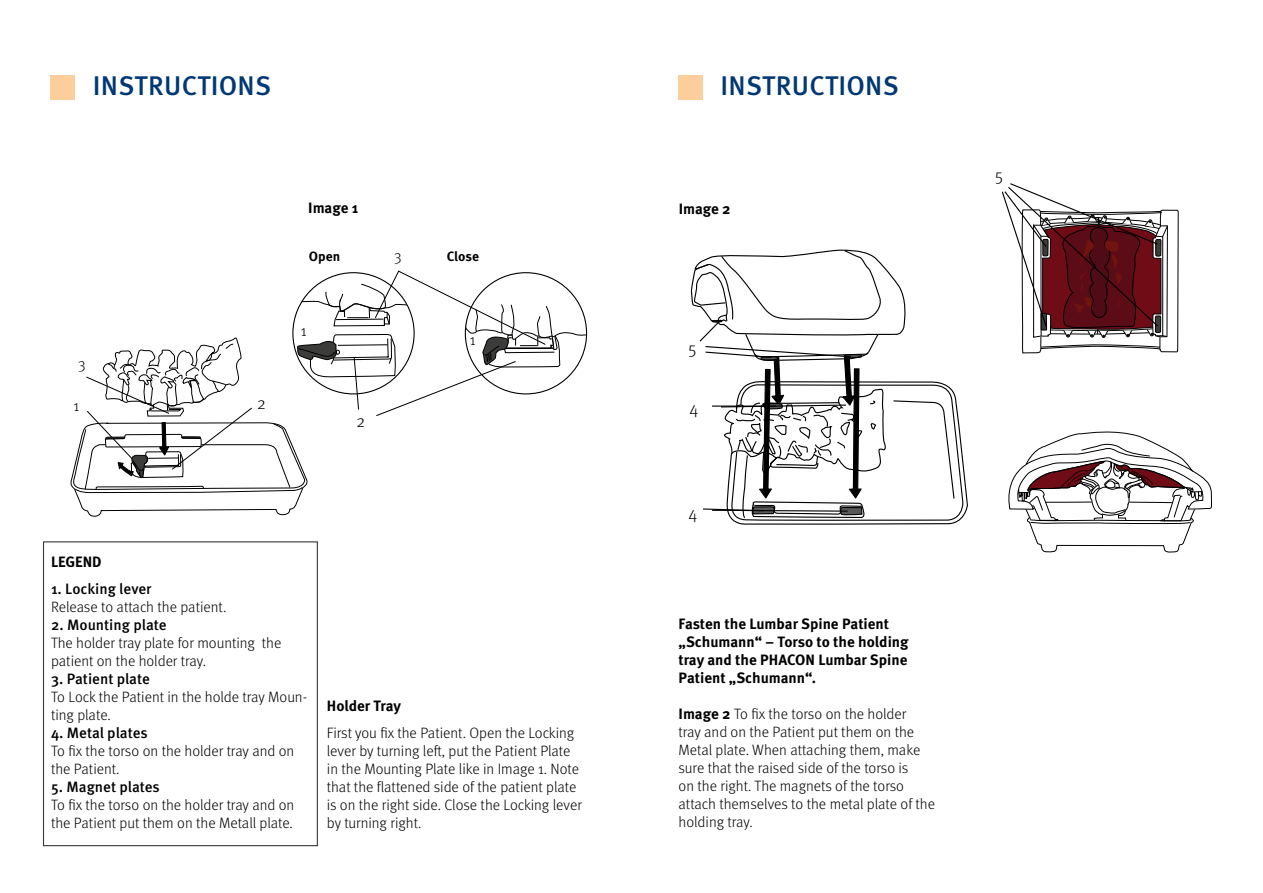
<style>
.page{position:relative;width:1263px;height:893px;background:#fff}
.page>*{position:absolute;margin:0;border:0;box-sizing:border-box;transform-origin:0 0}
.t1{font:500 27px "Meta OT";letter-spacing:.01em;color:#003875}
.t2{font:300 17.1px "Meta OT";color:#000}
.t3{font:300 15.45px "Meta OT";color:#000}
.t4{font:300 15px/18px "Meta OT";color:#000}
.t5{font:700 15px/18px "Meta OT";color:#000}
.t6{font:500 15px "Meta OT";color:#000}
.t7{font:700 13.5px "Meta OT";color:#000}
.s1{font-weight:700}
</style>
<div class="page">
<div style="left:51px;top:75px;width:24px;height:25px;background:#fcce9b"></div>
<div style="left:678px;top:75px;width:25px;height:25px;background:#fcce9b"></div>
<svg style="left:1008px;top:456px;width:204px;height:93px"></svg>
<svg style="left:1021px;top:209px;width:158px;height:344px"></svg>
<svg style="left:1001px;top:183px;width:167px;height:187px"></svg>
<svg style="left:70px;top:270px;width:516px;height:247px"></svg>
<svg style="left:690px;top:249px;width:278px;height:276px"></svg>
<h1 class="t1" style="left:93px;top:69px;width:180px">INSTRUCTIONS</h1>
<h1 class="t1" style="left:720px;top:69px;width:180px">INSTRUCTIONS</h1>
<p class="t5" style="left:308px;top:199px;width:52px">Image 1</p>
<p class="t7" style="left:309px;top:247px;width:33px">Open</p>
<p class="t7" style="left:447px;top:247px;width:34px">Close</p>
<p class="t3" style="left:394px;top:247px;width:9px">3</p>
<p class="t3" style="left:78px;top:355px;width:9px">3</p>
<p class="t3" style="left:73px;top:397px;width:7px">1</p>
<p class="t2" style="left:257px;top:393px;width:10px">2</p>
<p class="t3" style="left:301px;top:321px;width:7px">1</p>
<p class="t2" style="left:356px;top:412px;width:10px">2</p>
<p class="t3" style="left:470px;top:331px;width:7px">1</p>
<p class="t5" style="left:51px;top:553px;width:52px">LEGEND</p>
<p class="t6" style="left:51px;top:579px;width:102px">1. Locking lever</p>
<p class="t4" style="left:51px;top:598px;width:177px">Release to attach the patient.</p>
<p class="t6" style="left:51px;top:615px;width:117px">2. Mounting plate</p>
<p class="t4" style="left:51px;top:634px;width:232px">The holder tray plate for mounting the patient on the holder tray.</p>
<p class="t6" style="left:51px;top:669px;width:100px">3. Patient plate</p>
<p class="t4" style="left:51px;top:688px;width:258px">To Lock the Patient in the holde tray Moun&shy;ting plate.</p>
<p class="t6" style="left:51px;top:723px;width:98px">4. Metal plates</p>
<p class="t4" style="left:51px;top:742px;width:245px">To fix the torso on the holder tray and on the Patient.</p>
<p class="t6" style="left:51px;top:777px;width:110px">5. Magnet plates</p>
<p class="t4" style="left:51px;top:796px;width:245px">To fix the torso on the holder tray and on the Patient put them on the Metall plate.</p>
<p class="t5" style="left:327px;top:697px;width:76px">Holder Tray</p>
<p class="t4" style="left:327px;top:724px;width:256px">First you fix the Patient. Open the Locking lever by turning left, put the Patient Plate in the Mounting Plate like in Image 1. Note that the flattened side of the patient plate is on the right side. Close the Locking lever by turning right.</p>
<p class="t5" style="left:679px;top:200px;width:54px">Image 2</p>
<p class="t2" style="left:688px;top:338px;width:9px">5</p>
<p class="t2" style="left:689px;top:398px;width:10px">4</p>
<p class="t2" style="left:688px;top:503px;width:10px">4</p>
<p class="t5" style="left:679px;top:615px;width:232px">Fasten the Lumbar Spine Patient „Schumann“ – Torso to the holding tray and the PHACON Lumbar Spine<br>Patient „Schumann“.</p>
<p class="t4" style="left:679px;top:705px;width:258px"><span class="s1">Image 2</span> To fix the torso on the holder<br>tray and on the Patient put them on the Metal plate. When attaching them, make sure that the raised side of the torso is<br>on the right. The magnets of the torso attach themselves to the metal plate of the holding tray.</p>
<p class="t2" style="left:995px;top:165px;width:9px">5</p>
</div>
